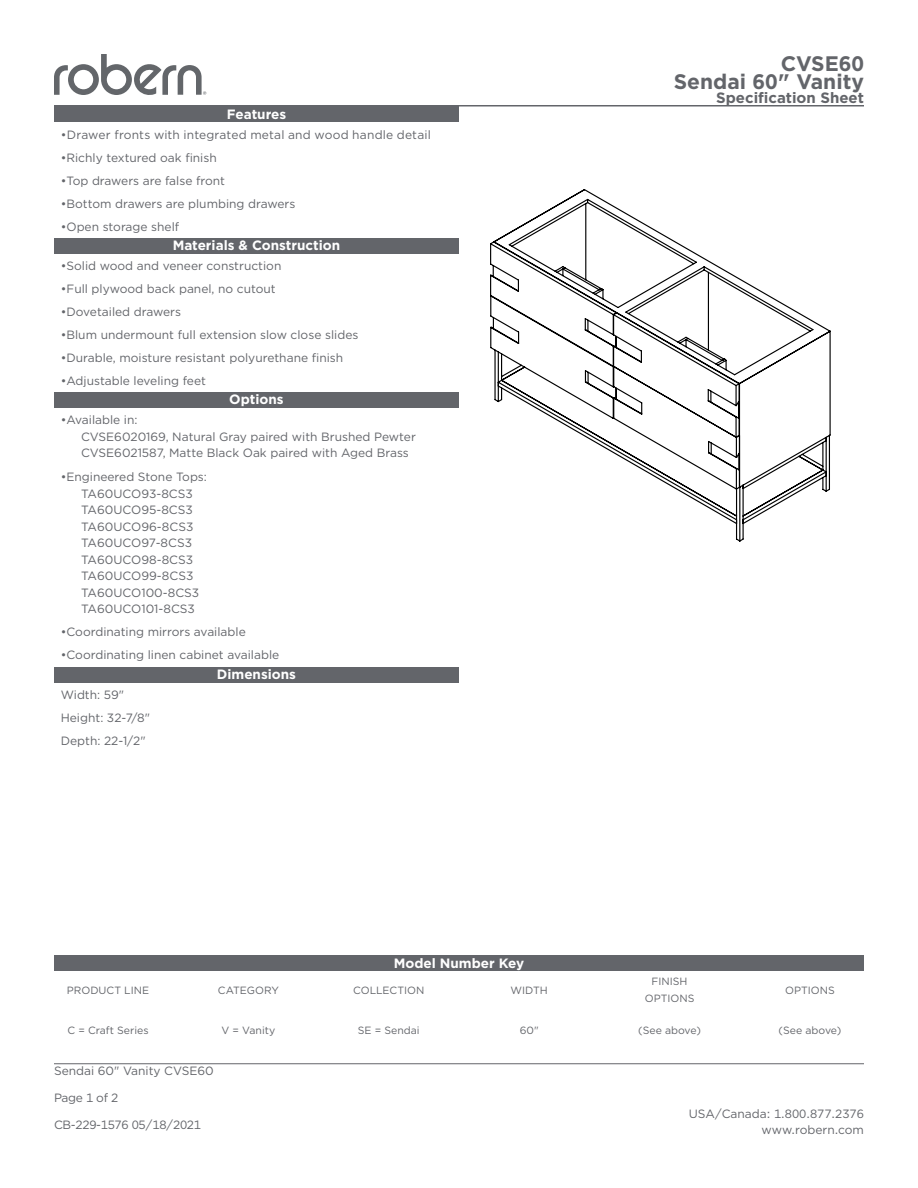
<style>
.page{position:relative;width:918px;height:1188px;background:#fff}
.page>*{position:absolute;margin:0;border:0;box-sizing:border-box;transform-origin:0 0}
.t1{font:700 21px "Gotham";color:#63656a}
.t2{font:700 15px "Gotham";color:#63656a}
.t3{font:700 13.5px "Gotham";color:#fff}
.t4{font:12px "Gotham";color:#63656a}
.t5{font:12px "Gotham";letter-spacing:-.025em;color:#63656a}
.t6{font:10.5px "Gotham";color:#63656a}
</style>
<div class="page">
<hr style="left:54px;top:1063px;width:810px;height:1px;background:#63656a">
<div style="left:54px;top:667px;width:405px;height:15px;background:#63656a"></div>
<div style="left:54px;top:392px;width:405px;height:16px;background:#63656a"></div>
<div style="left:54px;top:106px;width:405px;height:16px;background:#63656a"></div>
<div style="left:54px;top:238px;width:405px;height:16px;background:#63656a"></div>
<hr style="left:54px;top:105px;width:810px;height:1px;background:#63656a">
<div style="left:54px;top:955px;width:810px;height:16px;background:#63656a"></div>
<svg style="left:54px;top:54px;width:152px;height:41px"></svg>
<svg style="left:490px;top:189px;width:341px;height:353px"></svg>
<p class="t1" style="left:781px;top:49px;width:85px">CVSE60</p>
<p class="t3" style="left:227px;top:105px;width:61px">Features</p>
<p class="t4" style="left:61px;top:127px;width:372px">•Drawer fronts with integrated metal and wood handle detail</p>
<p class="t4" style="left:61px;top:150px;width:158px">•Richly textured oak finish</p>
<p class="t4" style="left:61px;top:173px;width:166px">•Top drawers are false front</p>
<p class="t4" style="left:61px;top:196px;width:236px">•Bottom drawers are plumbing drawers</p>
<p class="t4" style="left:61px;top:219px;width:120px">•Open storage shelf</p>
<p class="t3" style="left:173px;top:236px;width:169px">Materials &amp; Construction</p>
<p class="t4" style="left:61px;top:258px;width:222px">•Solid wood and veneer construction</p>
<p class="t4" style="left:61px;top:281px;width:217px">•Full plywood back panel, no cutout</p>
<p class="t4" style="left:61px;top:304px;width:122px">•Dovetailed drawers</p>
<p class="t4" style="left:61px;top:327px;width:299px">•Blum undermount full extension slow close slides</p>
<p class="t4" style="left:61px;top:350px;width:284px">•Durable, moisture resistant polyurethane finish</p>
<p class="t4" style="left:61px;top:373px;width:147px">•Adjustable leveling feet</p>
<p class="t4" style="left:61px;top:412px;width:78px">•Available in:</p>
<p class="t4" style="left:81px;top:429px;width:336px">CVSE6020169, Natural Gray paired with Brushed Pewter</p>
<p class="t4" style="left:81px;top:445px;width:329px">CVSE6021587, Matte Black Oak paired with Aged Brass</p>
<p class="t3" style="left:229px;top:391px;width:56px">Options</p>
<p class="t4" style="left:61px;top:470px;width:148px">•Engineered Stone Tops:</p>
<p class="t4" style="left:81px;top:486px;width:113px">TA60UCO93-8CS3</p>
<p class="t4" style="left:81px;top:503px;width:113px">TA60UCO95-8CS3</p>
<p class="t4" style="left:81px;top:519px;width:114px">TA60UCO96-8CS3</p>
<p class="t4" style="left:81px;top:536px;width:113px">TA60UCO97-8CS3</p>
<p class="t4" style="left:81px;top:552px;width:114px">TA60UCO98-8CS3</p>
<p class="t4" style="left:81px;top:569px;width:114px">TA60UCO99-8CS3</p>
<p class="t4" style="left:81px;top:585px;width:120px">TA60UCO100-8CS3</p>
<p class="t4" style="left:81px;top:602px;width:115px">TA60UCO101-8CS3</p>
<p class="t4" style="left:61px;top:624px;width:187px">•Coordinating mirrors available</p>
<p class="t4" style="left:61px;top:647px;width:220px">•Coordinating linen cabinet available</p>
<p class="t4" style="left:61px;top:687px;width:65px">Width: 59"</p>
<p class="t4" style="left:61px;top:710px;width:91px">Height: 32-7/8"</p>
<p class="t4" style="left:61px;top:733px;width:86px">Depth: 22-1/2"</p>
<p class="t3" style="left:217px;top:665px;width:81px">Dimensions</p>
<p class="t3" style="left:394px;top:954px;width:132px">Model Number Key</p>
<p class="t6" style="left:67px;top:983px;width:84px">PRODUCT LINE</p>
<p class="t6" style="left:218px;top:983px;width:62px">CATEGORY</p>
<p class="t6" style="left:353px;top:983px;width:73px">COLLECTION</p>
<p class="t6" style="left:511px;top:983px;width:39px">WIDTH</p>
<p class="t1" style="left:674px;top:68px;width:192px">Sendai 60" Vanity</p>
<p class="t2" style="left:716px;top:87px;width:149px">Specification Sheet</p>
<p class="t6" style="left:652px;top:975px;width:37px">FINISH</p>
<p class="t6" style="left:645px;top:992px;width:51px">OPTIONS</p>
<p class="t6" style="left:785px;top:983px;width:51px">OPTIONS</p>
<p class="t6" style="left:67px;top:1023px;width:83px">C = Craft Series</p>
<p class="t6" style="left:222px;top:1024px;width:55px">V = Vanity</p>
<p class="t6" style="left:358px;top:1024px;width:63px">SE = Sendai</p>
<p class="t6" style="left:520px;top:1024px;width:20px">60"</p>
<p class="t6" style="left:638px;top:1024px;width:64px">(See above)</p>
<p class="t6" style="left:779px;top:1024px;width:64px">(See above)</p>
<p class="t4" style="left:54px;top:1063px;width:161px">Sendai 60" Vanity CVSE60</p>
<p class="t4" style="left:54px;top:1090px;width:66px">Page 1 of 2</p>
<p class="t5" style="left:54px;top:1117px;width:149px">CB-229-1576 05/18/2021</p>
<p class="t4" style="left:689px;top:1106px;width:177px">USA/Canada: 1.800.877.2376</p>
<p class="t4" style="left:762px;top:1122px;width:104px">www.robern.com</p>
</div>
